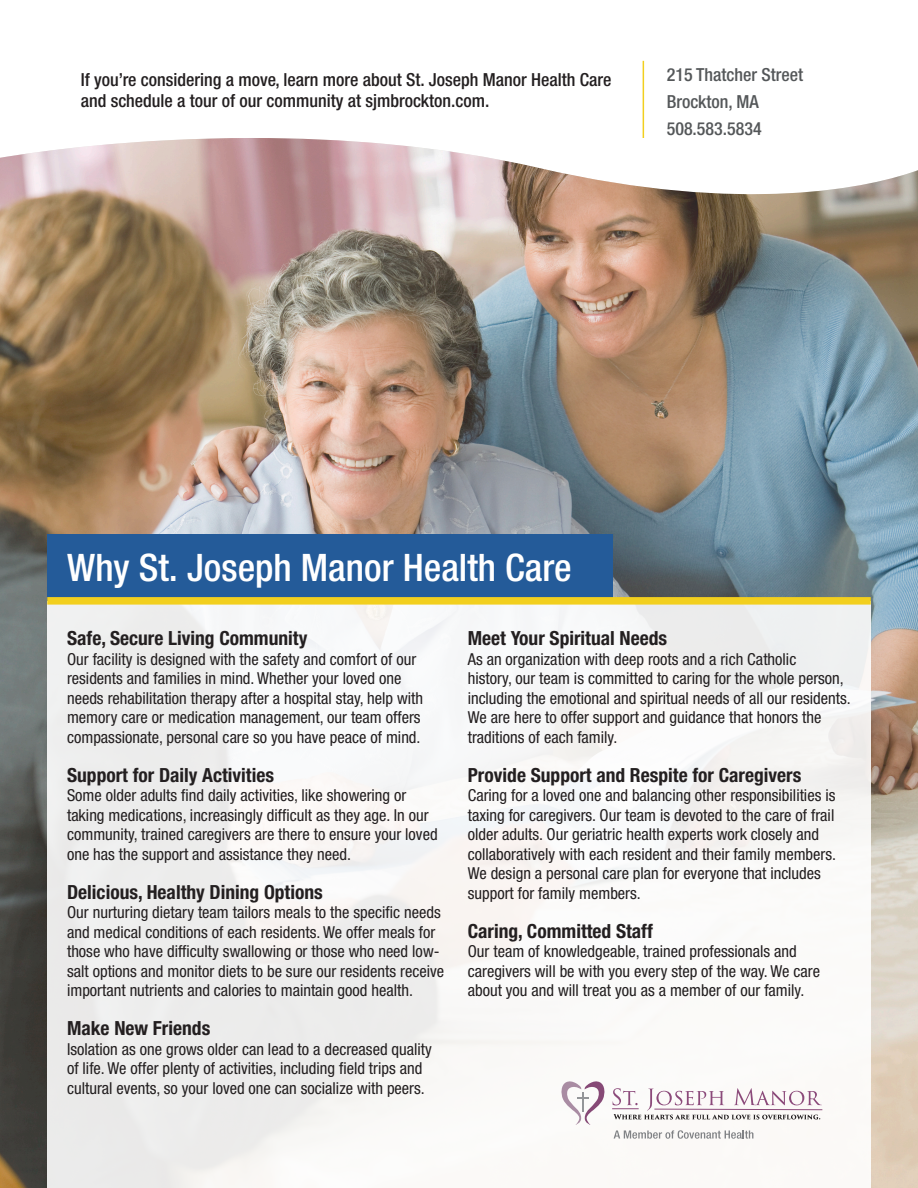
<style>
.page{position:relative;width:918px;height:1188px;background:#fff}
.page>*{position:absolute;margin:0;border:0;box-sizing:border-box;transform-origin:0 0}
.t1{font:500 condensed 37.95px "Helvetica Neue LT Std";color:#fff}
.t2{font:700 condensed 19.5px "Helvetica Neue LT Std";color:#231f20}
.t3{font:500 condensed 18px/21px "Helvetica Neue LT Std";color:#231f20}
.Address_Top{font:500 condensed 18px "Helvetica Neue LT Std";color:#545759}
.t4{font:condensed 16.5px/19.5px "Helvetica Neue LT Std";color:#231f20}
</style>
<div class="page">
<img style="left:0;top:138px;width:918px;height:1050px">
<div style="left:47px;top:601px;width:824px;height:587px;background:linear-gradient(to right,#eee,#fbfaf9)"></div>
<hr style="left:643px;top:61px;width:1px;height:77px;background:#f2cf1e">
<div style="left:47px;top:534px;width:565px;height:67px;background:#245b99"></div>
<div style="left:47px;top:597px;width:824px;height:8px;background:#f2cf1e"></div>
<svg style="left:561px;top:1081px;width:44px;height:44px"></svg>
<svg style="left:612px;top:1088px;width:211px;height:31px"></svg>
<svg style="left:614px;top:1130px;width:139px;height:9px"></svg>
<p class="t3" style="left:81px;top:69px;width:532px">If you’re considering a move, learn more about St. Joseph Manor Health Care and schedule a tour of our community at sjmbrockton.com.</p>
<p class="Address_Top" style="left:667px;top:63px;width:138px">215 Thatcher Street</p>
<p class="Address_Top" style="left:667px;top:90px;width:94px">Brockton, MA</p>
<p class="Address_Top" style="left:667px;top:117px;width:97px">508.583.5834</p>
<p class="t1" style="left:67px;top:545px;width:506px">Why St. Joseph Manor Health Care</p>
<p class="t2" style="left:67px;top:626px;width:242px">Safe, Secure Living Community</p>
<p class="t4" style="left:67px;top:649px;width:358px">Our facility is designed with the safety and comfort of our residents and families in mind. Whether your loved one needs rehabilitation therapy after a hospital stay, help with memory care or medication management, our team offers compassionate, personal care so you have peace of mind.</p>
<p class="t2" style="left:67px;top:763px;width:209px">Support for Daily Activities</p>
<p class="t4" style="left:67px;top:785px;width:372px">Some older adults find daily activities, like showering or taking medications, increasingly difficult as they age. In our community, trained caregivers are there to ensure your loved one has the support and assistance they need.</p>
<p class="t2" style="left:67px;top:880px;width:257px">Delicious, Healthy Dining Options</p>
<p class="t4" style="left:67px;top:902px;width:379px">Our nurturing dietary team tailors meals to the specific needs and medical conditions of each residents. We offer meals for those who have difficulty swallowing or those who need low&shy;salt options and monitor diets to be sure our residents receive important nutrients and calories to maintain good health.</p>
<p class="t2" style="left:67px;top:1016px;width:145px">Make New Friends</p>
<p class="t4" style="left:67px;top:1039px;width:366px">Isolation as one grows older can lead to a decreased quality of life. We offer plenty of activities, including field trips and cultural events, so your loved one can socialize with peers.</p>
<p class="t2" style="left:468px;top:626px;width:201px">Meet Your Spiritual Needs</p>
<p class="t4" style="left:468px;top:649px;width:384px">As an organization with deep roots and a rich Catholic<br>history, our team is committed to caring for the whole person, including the emotional and spiritual needs of all our residents.<br>We are here to offer support and guidance that honors the traditions of each family.</p>
<p class="t2" style="left:468px;top:763px;width:335px">Provide Support and Respite for Caregivers</p>
<p class="t4" style="left:468px;top:785px;width:370px">Caring for a loved one and balancing other responsibilities is taxing for caregivers. Our team is devoted to the care of frail older adults. Our geriatric health experts work closely and collaboratively with each resident and their family members.<br>We design a personal care plan for everyone that includes support for family members.</p>
<p class="t2" style="left:468px;top:919px;width:187px">Caring, Committed Staff</p>
<p class="t4" style="left:468px;top:941px;width:354px">Our team of knowledgeable, trained professionals and caregivers will be with you every step of the way. We care about you and will treat you as a member of our family.</p>
</div>
